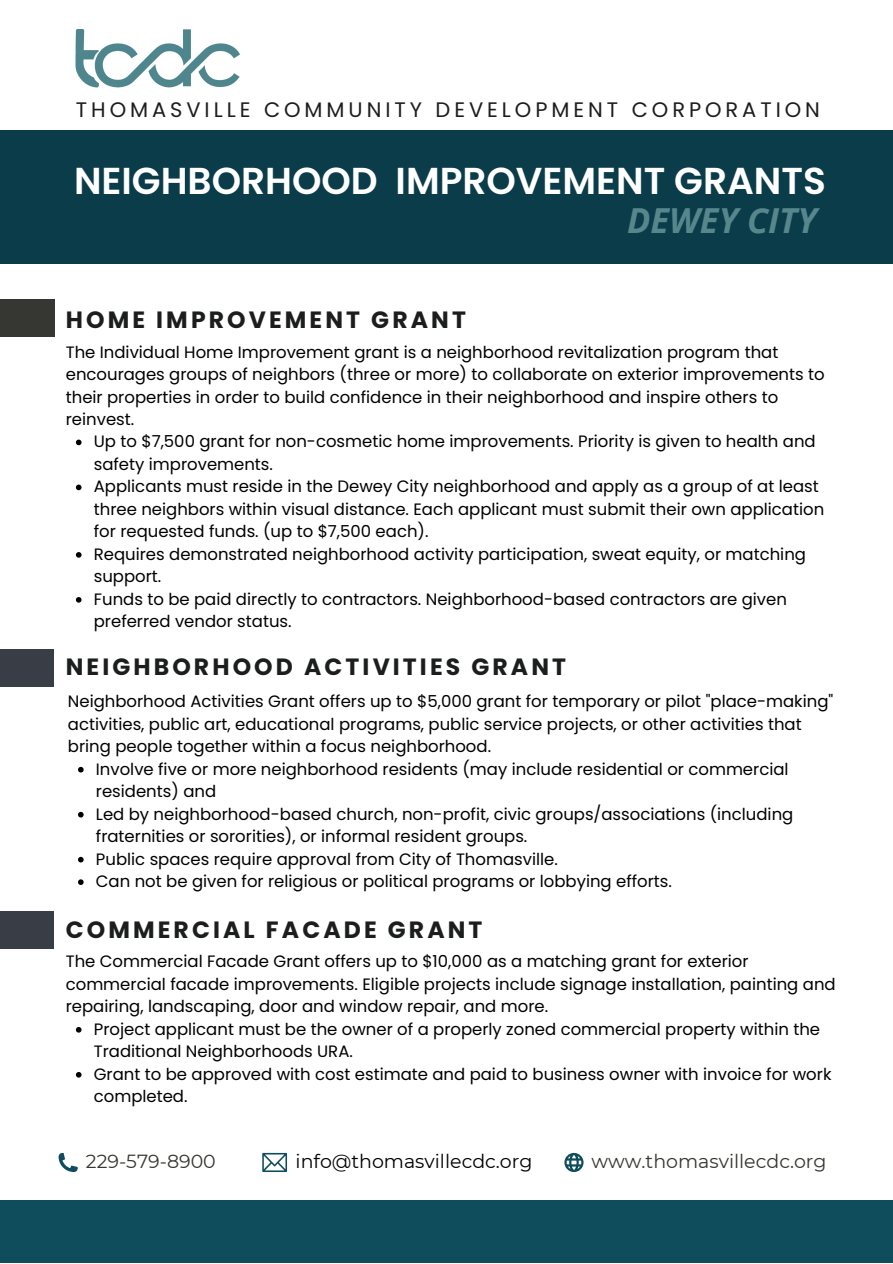
<style>
.page{position:relative;width:893px;height:1264px;background:#fff}
.page>*{position:absolute;margin:0;border:0;box-sizing:border-box;transform-origin:0 0}
.t1{font:600 37.5px "Poppins";color:#fff}
.t2{font:italic 700 34.5px "Open Sans";color:#57868d}
.t3{font:700 23.55px "Poppins";letter-spacing:.13em;color:#1c1e1d}
.t4{font:21px "Poppins";letter-spacing:.19em;color:#1c1e1d}
.t5{font:18.9px "Montserrat";color:#363732}
.t6{font:18.9px "Montserrat";color:#000}
.t7{font:16.5px/22.5px "Poppins";color:#000}
</style>
<div class="page">
<img style="left:76px;top:30px;width:163px;height:58px">
<svg style="left:76px;top:439px;width:5px;height:6px"></svg>
<svg style="left:76px;top:484px;width:5px;height:6px"></svg>
<svg style="left:76px;top:552px;width:5px;height:5px"></svg>
<svg style="left:76px;top:597px;width:5px;height:5px"></svg>
<svg style="left:78px;top:767px;width:6px;height:5px"></svg>
<svg style="left:78px;top:811px;width:6px;height:6px"></svg>
<svg style="left:78px;top:856px;width:6px;height:6px"></svg>
<svg style="left:78px;top:879px;width:6px;height:6px"></svg>
<div style="left:0;top:649px;width:54px;height:37px;background:#393e46"></div>
<div style="left:0;top:299px;width:55px;height:38px;background:#363732"></div>
<svg style="left:76px;top:1027px;width:5px;height:5px"></svg>
<svg style="left:76px;top:1072px;width:5px;height:5px"></svg>
<div style="left:0;top:910px;width:54px;height:38px;background:#393e46"></div>
<div style="left:0;top:1200px;width:892px;height:62px;background:#0f4c5c"></div>
<svg style="left:59px;top:1152px;width:19px;height:19px"></svg>
<svg style="left:564px;top:1152px;width:19px;height:19px"></svg>
<svg style="left:262px;top:1152px;width:25px;height:19px"></svg>
<div style="left:0;top:130px;width:892px;height:134px;background:#0b3c49"></div>
<p class="t4" style="left:76px;top:94px;width:745px">THOMASVILLE COMMUNITY DEVELOPMENT CORPORATION</p>
<p class="t1" style="left:74px;top:154px;width:753px">NEIGHBORHOOD IMPROVEMENT GRANTS</p>
<p class="t2" style="left:627px;top:196px;width:191px">DEWEY CITY</p>
<p class="t3" style="left:66px;top:303px;width:401px">HOME IMPROVEMENT GRANT</p>
<p class="t7" style="left:66px;top:340px;width:760px">The Individual Home Improvement grant is a neighborhood revitalization program that encourages groups of neighbors (three or more) to collaborate on exterior improvements to their properties in order to build confidence in their neighborhood and inspire others to reinvest.</p>
<p class="t7" style="left:94px;top:430px;width:723px">Up to $7,500 grant for non-cosmetic home improvements. Priority is given to health and safety improvements.</p>
<p class="t7" style="left:94px;top:475px;width:731px">Applicants must reside in the Dewey City neighborhood and apply as a group of at least three neighbors within visual distance. Each applicant must submit their own application for requested funds. (up to $7,500 each).</p>
<p class="t7" style="left:94px;top:543px;width:713px">Requires demonstrated neighborhood activity participation, sweat equity, or matching support.</p>
<p class="t7" style="left:94px;top:588px;width:694px">Funds to be paid directly to contractors. Neighborhood-based contractors are given preferred vendor status.</p>
<p class="t3" style="left:66px;top:650px;width:502px">NEIGHBORHOOD ACTIVITIES GRANT</p>
<p class="t7" style="left:68px;top:690px;width:766px">Neighborhood Activities Grant offers up to $5,000 grant for temporary or pilot "place-making" activities, public art, educational programs, public service projects, or other activities that bring people together within a focus neighborhood.</p>
<p class="t7" style="left:96px;top:757px;width:694px">Involve five or more neighborhood residents (may include residential or commercial residents) and</p>
<p class="t7" style="left:96px;top:802px;width:699px">Led by neighborhood-based church, non-profit, civic groups/associations (including fraternities or sororities), or informal resident groups.</p>
<p class="t7" style="left:96px;top:847px;width:463px">Public spaces require approval from City of Thomasville.</p>
<p class="t7" style="left:96px;top:870px;width:577px">Can not be given for religious or political programs or lobbying efforts.</p>
<p class="t3" style="left:66px;top:913px;width:418px">COMMERCIAL FACADE GRANT</p>
<p class="t7" style="left:66px;top:950px;width:771px">The Commercial Facade Grant offers up to $10,000 as a matching grant for exterior commercial facade improvements. Eligible projects include signage installation, painting and repairing, landscaping, door and window repair, and more.</p>
<p class="t7" style="left:94px;top:1017px;width:727px">Project applicant must be the owner of a properly zoned commercial property within the<br>Traditional Neighborhoods URA.</p>
<p class="t7" style="left:94px;top:1062px;width:739px">Grant to be approved with cost estimate and paid to business owner with invoice for work completed.</p>
<p class="t5" style="left:86px;top:1149px;width:131px">229-579-8900</p>
<p class="t6" style="left:295px;top:1149px;width:238px">info@thomasvillecdc.org</p>
<p class="t5" style="left:591px;top:1149px;width:236px">www.thomasvillecdc.org</p>
</div>
